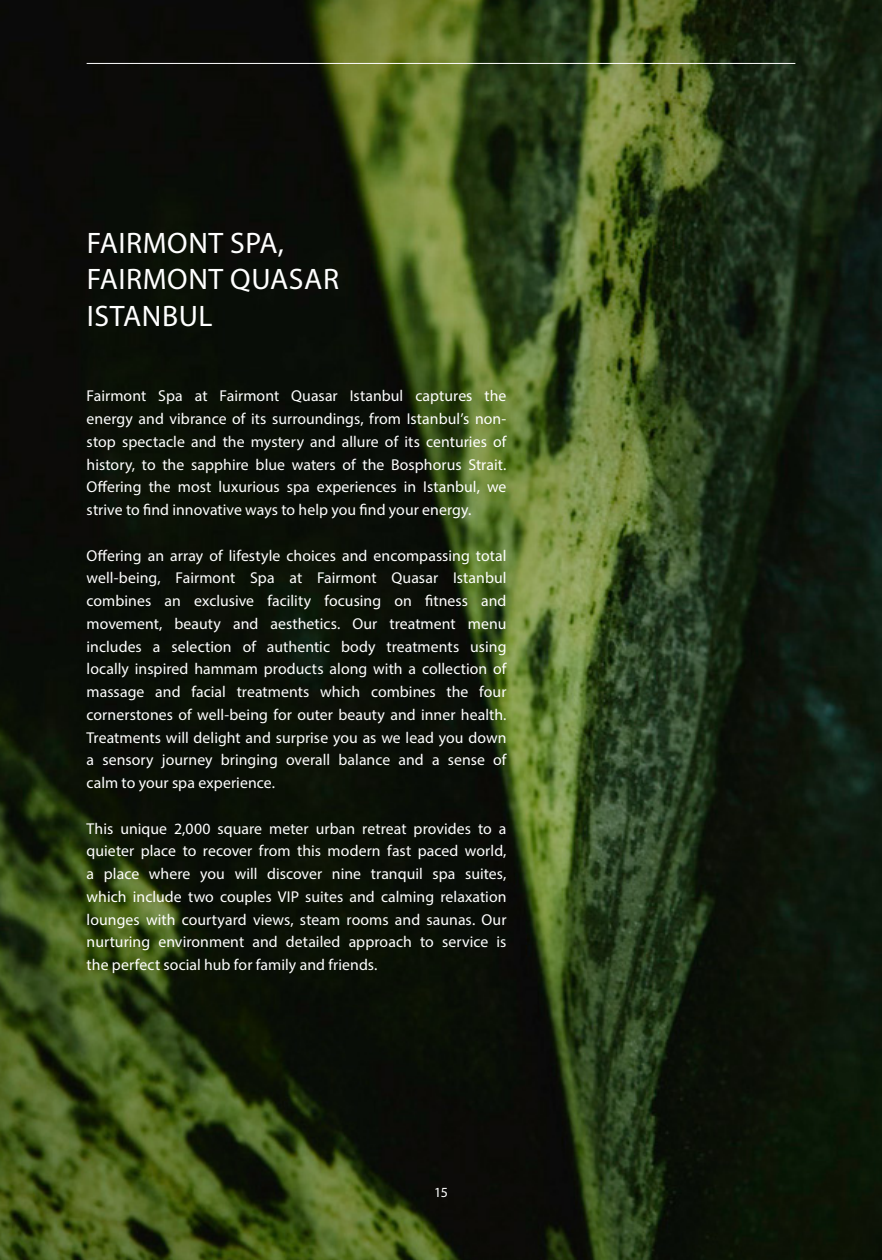
<style>
.page{position:relative;width:882px;height:1260px;background:#fff}
.page>*{position:absolute;margin:0;border:0;box-sizing:border-box;transform-origin:0 0}
.t1{font:29.75px/36.8px "Myriad Pro";letter-spacing:.02em;color:#fff}
.t2{font:15.75px/22.8px "Myriad Pro";letter-spacing:.005em;color:#fff;text-align:justify}
.t3{font:14px "Myriad Pro";color:#fff}
</style>
<div class="page">
<img style="left:0;top:0;width:882px;height:1260px">
<hr style="left:87px;top:63px;width:708px;height:1px;background:#fff">
<h1 class="t1" style="left:87px;top:224px;width:254px">FAIRMONT SPA,<br>FAIRMONT QUASAR<br>ISTANBUL</h1>
<p class="t2" style="left:87px;top:385px;width:421px">Fairmont Spa at Fairmont Quasar Istanbul captures the energy and vibrance of its surroundings, from Istanbul’s non&shy;stop spectacle and the mystery and allure of its centuries of history, to the sapphire blue waters of the Bosphorus Strait.<br>Offering the most luxurious spa experiences in Istanbul, we strive to find innovative ways to help you find your energy.</p>
<p class="t2" style="left:87px;top:544px;width:421px">Offering an array of lifestyle choices and encompassing total well-being, Fairmont Spa at Fairmont Quasar Istanbul combines an exclusive facility focusing on fitness and movement, beauty and aesthetics. Our treatment menu includes a selection of authentic body treatments using locally inspired hammam products along with a collection of massage and facial treatments which combines the four cornerstones of well-being for outer beauty and inner health.<br>Treatments will delight and surprise you as we lead you down a sensory journey bringing overall balance and a sense of calm to your spa experience.</p>
<p class="t2" style="left:87px;top:817px;width:421px">This unique 2,000 square meter urban retreat provides to a quieter place to recover from this modern fast paced world, a place where you will discover nine tranquil spa suites, which include two couples VIP suites and calming relaxation lounges with courtyard views, steam rooms and saunas. Our nurturing environment and detailed approach to service is the perfect social hub for family and friends.</p>
<p class="t3" style="left:434px;top:1184px;width:15px">15</p>
</div>
